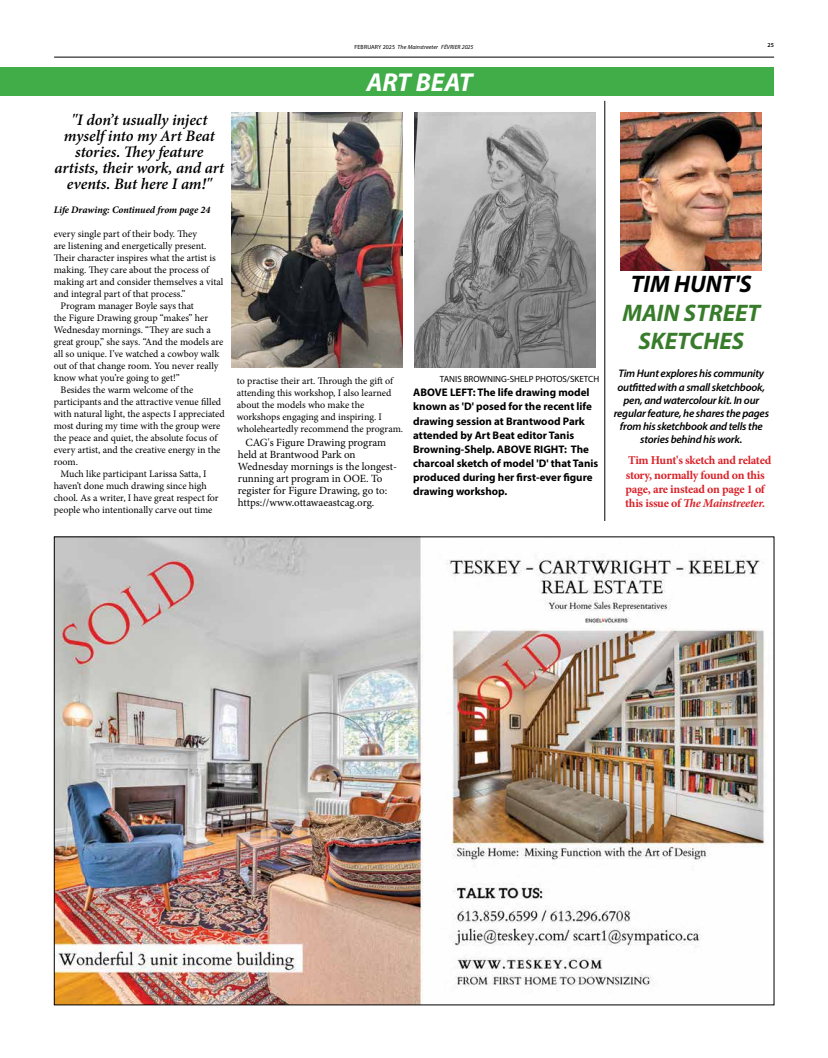
<style>
.page{position:relative;width:828px;height:1058px;background:#fff}
.page>*{position:absolute;margin:0;border:0;box-sizing:border-box;transform-origin:0 0}
.t1{font:italic 700 26px "Myriad Pro";color:#fff}
.t2{font:italic 700 24px/28.8px "Myriad Pro";color:#387c2b;text-align:center}
.t3{font:italic 700 24px "Myriad Pro";color:#000}
.t4{font:italic 600 16px/16px "Minion Pro";letter-spacing:-.005em;color:#000;text-align:center}
.t5{font:700 12px/14.4px "Minion Pro";letter-spacing:-.02em;color:#da2128}
.t6{font:700 11px/14px "Myriad Pro";color:#000}
.t7{font:italic 600 11px/13.2px "Myriad Pro";letter-spacing:-.02em;color:#000;text-align:center}
.t8{font:11px/12px "Minion Pro";letter-spacing:-.005em;color:#000}
.t9{font:10px/12px "Minion Pro";letter-spacing:-.005em;color:#000}
.t10{font:italic 700 10px "Minion Pro";letter-spacing:-.005em;color:#000}
.t11{font:9px "Myriad Pro";color:#000}
.t12{font:italic 6px "Myriad Pro";color:#000}
.t13{font:600 6px "Myriad Pro";color:#000}
.s1{font-style:normal}
.s2{font-style:italic}
</style>
<div class="page">
<hr style="left:54px;top:57px;width:720px;height:1px;background:#000">
<div style="left:54px;top:68px;width:720px;height:28px;background:#41ad49"></div>
<div style="left:0;top:67px;width:774px;height:28px;background:#41ad49"></div>
<img style="left:621px;top:113px;width:141px;height:157px">
<img style="left:56px;top:538px;width:709px;height:465px">
<hr style="left:604px;top:101px;width:1px;height:420px;background:#000">
<img style="left:414px;top:113px;width:182px;height:255px">
<img style="left:231px;top:113px;width:171px;height:255px">
<h3 class="t4" style="left:54px;top:111px;width:171px">"I don’t usually inject myself into my Art Beat stories. They feature artists, their work, and art events. But here I am!"</h3>
<p class="t10" style="left:54px;top:202px;width:158px">Life Drawing: Continued from page 24</p>
<p class="t9" style="left:54px;top:227px;width:145px">every single part of their body. They</p>
<p class="t9" style="left:54px;top:239px;width:154px">are listening and energetically present.</p>
<p class="t9" style="left:54px;top:251px;width:164px">Their character inspires what the artist is</p>
<p class="t9" style="left:54px;top:263px;width:157px">making. They care about the process of</p>
<p class="t9" style="left:54px;top:275px;width:171px">making art and consider themselves a vital</p>
<p class="t9" style="left:54px;top:287px;width:133px">and integral part of that process.”</p>
<p class="t9" style="left:61px;top:299px;width:135px">Program manager Boyle says that</p>
<p class="t9" style="left:54px;top:311px;width:156px">the Figure Drawing group “makes” her</p>
<p class="t9" style="left:54px;top:323px;width:159px">Wednesday mornings. “They are such a</p>
<p class="t9" style="left:54px;top:335px;width:171px">great group,” she says. “And the models are</p>
<p class="t9" style="left:54px;top:347px;width:167px">all so unique. I’ve watched a cowboy walk</p>
<p class="t9" style="left:54px;top:359px;width:166px">out of that change room. You never really</p>
<p class="t9" style="left:54px;top:371px;width:128px">know what you’re going to get!”</p>
<p class="t9" style="left:61px;top:383px;width:134px">Besides the warm welcome of the</p>
<p class="t9" style="left:54px;top:395px;width:169px">participants and the attractive venue filled</p>
<p class="t9" style="left:54px;top:407px;width:173px">with natural light, the aspects I appreciated</p>
<p class="t9" style="left:54px;top:419px;width:168px">most during my time with the group were</p>
<p class="t9" style="left:54px;top:431px;width:165px">the peace and quiet, the absolute focus of</p>
<p class="t9" style="left:54px;top:443px;width:168px">every artist, and the creative energy in the</p>
<p class="t9" style="left:54px;top:455px;width:26px">room.</p>
<p class="t9" style="left:61px;top:467px;width:148px">Much like participant Larissa Satta, I</p>
<p class="t9" style="left:54px;top:479px;width:155px">haven’t done much drawing since high</p>
<p class="t9" style="left:54px;top:491px;width:166px">chool. As a writer, I have great respect for</p>
<p class="t9" style="left:54px;top:503px;width:160px">people who intentionally carve out time</p>
<p class="t12" style="left:355px;top:43px;width:121px"><span class="s1">FEBRUARY 2025</span> The Mainstreeter FÉVRIER 2025</p>
<p class="t13" style="left:768px;top:41px;width:8px">25</p>
<h1 class="t1" style="left:366px;top:66px;width:108px">ART BEAT</h1>
<p class="t9" style="left:237px;top:375px;width:168px">to practise their art. Through the gift of attending this workshop, I also learned about the models who make the workshops engaging and inspiring. I wholeheartedly recommend the program.</p>
<p class="t8" style="left:238px;top:437px;width:161px;text-indent:7px">CAG's Figure Drawing program held at Brantwood Park on<br>Wednesday mornings is the longest&shy;running art program in OOE. To register for Figure Drawing, go to: https://www.ottawaeastcag.org.</p>
<p class="t11" style="left:440px;top:374px;width:161px">TANIS BROWNING-SHELP PHOTOS/SKETCH</p>
<p class="t6" style="left:413px;top:385px;width:187px">ABOVE LEFT: The life drawing model known as 'D' posed for the recent life drawing session at Brantwood Park attended by Art Beat editor Tanis Browning-Shelp. ABOVE RIGHT: The charcoal sketch of model 'D' that Tanis produced during her first-ever figure drawing workshop.</p>
<h2 class="t3" style="left:631px;top:268px;width:122px">TIM HUNT'S</h2>
<h2 class="t2" style="left:622px;top:297px;width:139px">MAIN STREET<br>SKETCHES</h2>
<p class="t7" style="left:614px;top:367px;width:157px">Tim Hunt explores his community outfitted with a small sketchbook, pen, and watercolour kit. In our regular feature, he shares the pages from his sketchbook and tells the stories behind his work.</p>
<p class="t5" style="left:625px;top:453px;width:148px">Tim Hunt's sketch and related story, normally found on this page, are instead on page 1 of this issue of <span class="s2">The Mainstreeter.</span></p>
</div>
